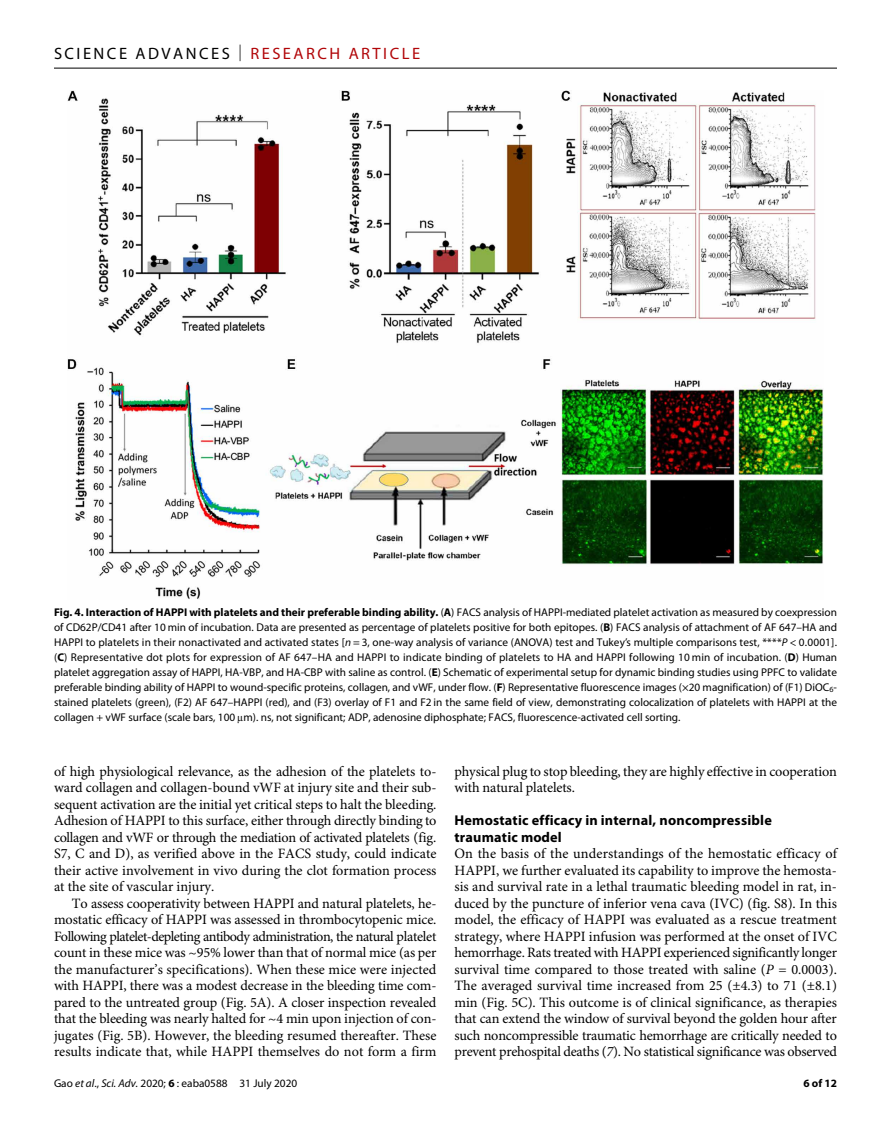
<style>
.page{position:relative;width:891px;height:1134px;background:#fff}
.page>*{position:absolute;margin:0;border:0;box-sizing:border-box;transform-origin:0 0}
.t1{font:16.5px "Myriad Pro";letter-spacing:.15em;color:#000}
.t2{font:14.25px/16.5px "Minion Pro";letter-spacing:-.01em;color:#000;text-align:justify}
.t3{font:700 14.25px/16.5px "Myriad Pro";letter-spacing:.015em;color:#000}
.t4{font:11.25px/15px "Myriad Pro";color:#000;text-align:justify}
.t5{font:700 11.25px "Myriad Pro";color:#000}
.s1{font-weight:300}
.s2{color:#b10508}
.s3{font-weight:700}
.s4{font-style:italic}
</style>
<div class="page">
<hr style="left:54px;top:68px;width:783px;height:1px;background:#000">
<img style="left:68px;top:90px;width:756px;height:509px">
<p class="t1" style="left:54px;top:40px;width:368px">SCIENCE ADVANCES <span class="s1">|</span> <span class="s2">RESEARCH ARTICLE</span></p>
<p class="t4" style="left:54px;top:605px;width:785px"><span class="s3">Fig. 4. Interaction of HAPPI with platelets and their preferable binding ability.</span> (<span class="s3">A</span>) FACS analysis of HAPPI-mediated platelet activation as measured by coexpression of CD62P/CD41 after 10 min of incubation. Data are presented as percentage of platelets positive for both epitopes. (<span class="s3">B</span>) FACS analysis of attachment of AF 647–HA and HAPPI to platelets in their nonactivated and activated states [<span class="s4">n</span> = 3, one-way analysis of variance (ANOVA) test and Tukey’s multiple comparisons test, ****<span class="s4">P</span> &lt; 0.0001]. (<span class="s3">C</span>) Representative dot plots for expression of AF 647–HA and HAPPI to indicate binding of platelets to HA and HAPPI following 10 min of incubation. (<span class="s3">D</span>) Human platelet aggregation assay of HAPPI, HA-VBP, and HA-CBP with saline as control. (<span class="s3">E</span>) Schematic of experimental setup for dynamic binding studies using PPFC to validate preferable binding ability of HAPPI to wound-specific proteins, collagen, and vWF, under flow. (<span class="s3">F</span>) Representative fluorescence images (×20 magnification) of (F1) DiOC<sub>6</sub>- stained platelets (green), (F2) AF 647–HAPPI (red), and (F3) overlay of F1 and F2 in the same field of view, demonstrating colocalization of platelets with HAPPI at the collagen + vWF surface (scale bars, 100 m). ns, not significant; ADP, adenosine diphosphate; FACS, fluorescence-activated cell sorting.</p>
<p class="t2" style="left:54px;top:764px;width:384px">of high physiological relevance, as the adhesion of the platelets to&shy;ward collagen and collagen-bound vWF at injury site and their sub&shy;sequent activation are the initial yet critical steps to halt the bleeding.<br>Adhesion of HAPPI to this surface, either through directly binding to collagen and vWF or through the mediation of activated platelets (fig.<br>S7, C and D), as verified above in the FACS study, could indicate their active involvement in vivo during the clot formation process at the site of vascular injury.</p>
<p class="t2" style="left:54px;top:896px;width:384px;text-indent:18px">To assess cooperativity between HAPPI and natural platelets, he&shy;mostatic efficacy of HAPPI was assessed in thrombocytopenic mice.<br>Following platelet-depleting antibody administration, the natural platelet count in these mice was ~95% lower than that of normal mice (as per the manufacturer’s specifications). When these mice were injected with HAPPI, there was a modest decrease in the bleeding time com&shy;pared to the untreated group (Fig. 5A). A closer inspection revealed that the bleeding was nearly halted for ~4 min upon injection of con&shy;jugates (Fig. 5B). However, the bleeding resumed thereafter. These results indicate that, while HAPPI themselves do not form a firm</p>
<p class="t4" style="left:54px;top:1076px;width:245px">Gao <span class="s4">et al</span>., <span class="s4">Sci. Adv.</span> 2020; <span class="s3">6</span> : eaba0588 31 July 2020</p>
<p class="t2" style="left:454px;top:765px;width:384px">physical plug to stop bleeding, they are highly effective in cooperation with natural platelets.</p>
<p class="t3" style="left:454px;top:811px;width:319px">Hemostatic efficacy in internal, noncompressible traumatic model</p>
<p class="t2" style="left:454px;top:847px;width:384px">On the basis of the understandings of the hemostatic efficacy of HAPPI, we further evaluated its capability to improve the hemosta&shy;sis and survival rate in a lethal traumatic bleeding model in rat, in&shy;duced by the puncture of inferior vena cava (IVC) (fig. S8). In this model, the efficacy of HAPPI was evaluated as a rescue treatment strategy, where HAPPI infusion was performed at the onset of IVC hemorrhage. Rats treated with HAPPI experienced significantly longer survival time compared to those treated with saline (<span class="s4">P</span> = 0.0003).<br>The averaged survival time increased from 25 (±4.3) to 71 (±8.1) min (Fig. 5C). This outcome is of clinical significance, as therapies that can extend the window of survival beyond the golden hour after such noncompressible traumatic hemorrhage are critically needed to prevent prehospital deaths (<span class="s4">7</span>). No statistical significance was observed</p>
<p class="t5" style="left:803px;top:1074px;width:35px">6 of 12</p>
</div>
